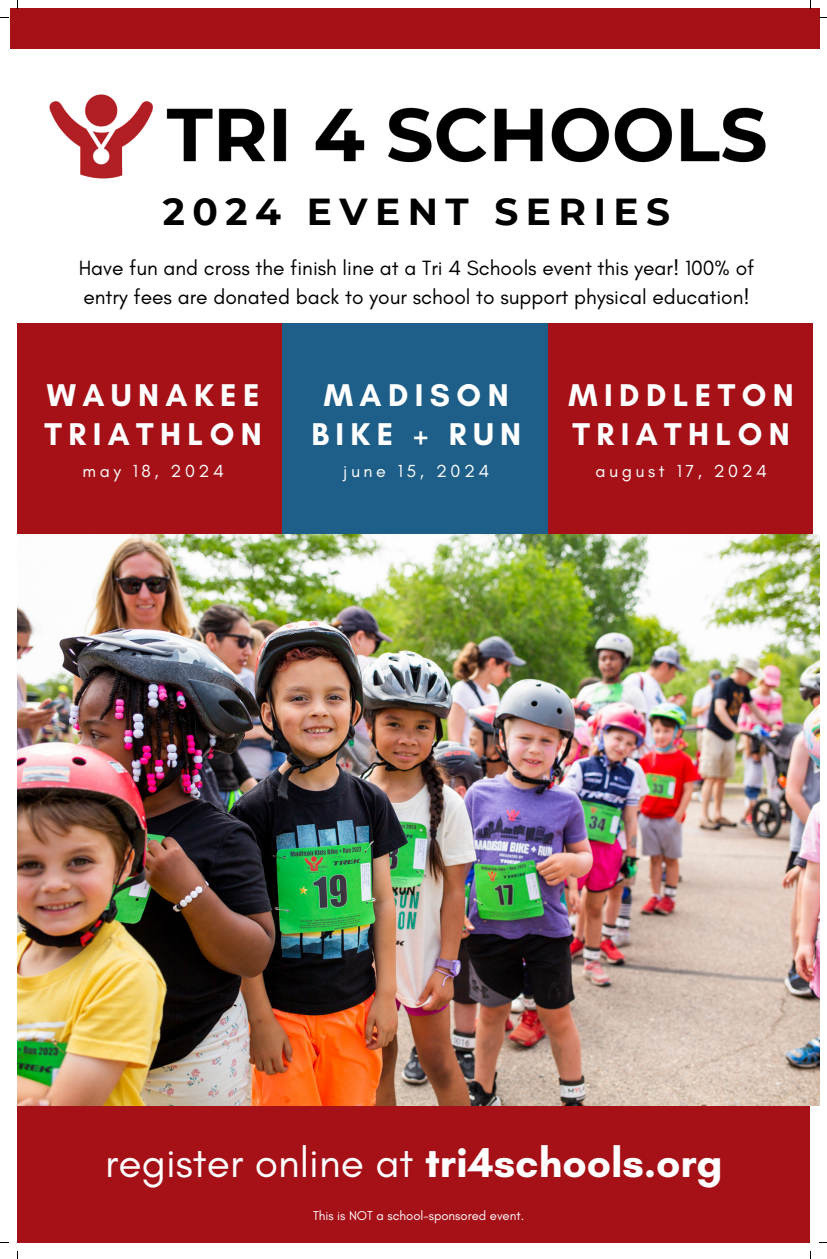
<style>
.page{position:relative;width:827px;height:1259px;background:#fff}
.page>*{position:absolute;margin:0;border:0;box-sizing:border-box;transform-origin:0 0}
.t1{font:42.5px "Glacial Indifference";color:#fff}
.t2{font:700 37.5px "Montserrat";letter-spacing:.2em;color:#000}
.t3{font:700 32px/38.4px "Glacial Indifference";letter-spacing:.2em;color:#fff}
.t4{font:21px/29.2px "Glacial Indifference";color:#000}
.t5{font:17.8px "Glacial Indifference";letter-spacing:.2em;color:#fff}
.t6{font:13.1px "Glacial Indifference";color:#fff}
.s1{font-weight:700}
</style>
<div class="page">
<div style="left:17px;top:323px;width:265px;height:211px;background:#a61118"></div>
<div style="left:547px;top:323px;width:265px;height:211px;background:#a61118"></div>
<div style="left:282px;top:323px;width:265px;height:211px;background:#1d5f89"></div>
<div style="left:17px;top:1105px;width:792px;height:136px;background:#a61118"></div>
<div style="left:10px;top:8px;width:808px;height:41px;background:#a61118"></div>
<img style="left:49px;top:94px;width:717px;height:85px">
<img style="left:17px;top:534px;width:801px;height:571px">
<p class="t2" style="left:163px;top:189px;width:508px">2024 EVENT SERIES</p>
<p class="t4" style="left:79px;top:253px;width:676px">Have fun and cross the finish line at a Tri 4 Schools event this year! 100% of entry fees are donated back to your school to support physical education!</p>
<p class="t3" style="left:45px;top:375px;width:218px">WAUNAKEE<br>TRIATHLON</p>
<p class="t5" style="left:82px;top:459px;width:143px">may 18, 2024</p>
<p class="t3" style="left:311px;top:375px;width:211px;text-align:center">MADISON<br>BIKE + RUN</p>
<p class="t5" style="left:343px;top:459px;width:147px">june 15, 2024</p>
<p class="t3" style="left:568px;top:375px;width:227px">MIDDLETON<br>TRIATHLON</p>
<p class="t5" style="left:595px;top:459px;width:173px">august 17, 2024</p>
<p class="t1" style="left:105px;top:1136px;width:618px">register online at <span class="s1">tri4schools.org</span></p>
<p class="t6" style="left:313px;top:1207px;width:212px">This is NOT a school-sponsored event.</p>
</div>
